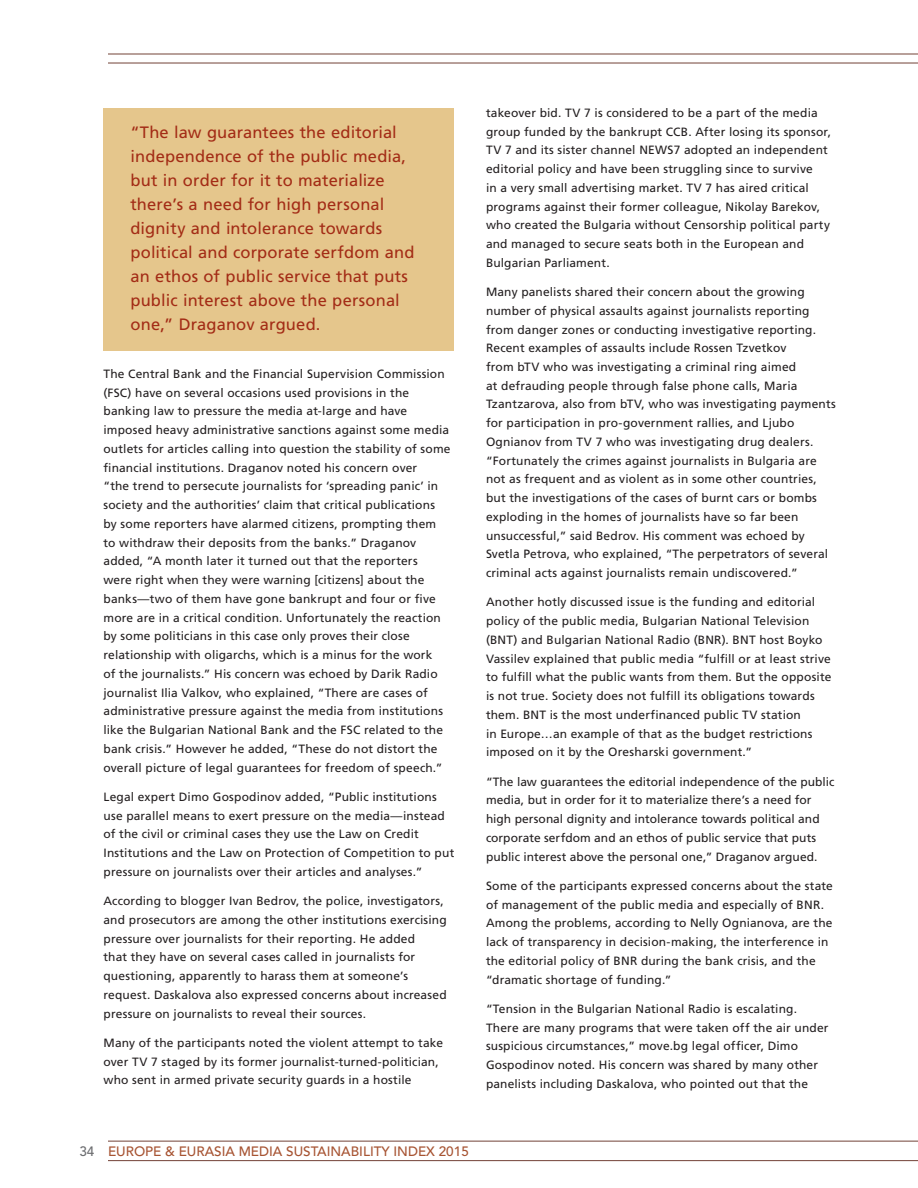
<style>
.page{position:relative;width:918px;height:1188px;background:#fff}
.page>*{position:absolute;margin:0;border:0;box-sizing:border-box;transform-origin:0 0}
.t1{font:16.5px/24px "Frutiger LT Pro";letter-spacing:.01em;color:#a32c16}
.t2{font:500 13.5px "Avenir";color:#a75433}
.t3{font:12px/18.8px "Frutiger LT Pro";letter-spacing:.01em;color:#231f20}
.s1{color:#6c6d70}
</style>
<div class="page">
<hr style="left:108px;top:54px;width:810px;height:1px;background:#724237">
<hr style="left:108px;top:63px;width:810px;height:1px;background:#724237">
<hr style="left:108px;top:1141px;width:810px;height:1px;background:#724237">
<hr style="left:108px;top:1160px;width:810px;height:1px;background:#724237">
<div style="left:104px;top:108px;width:350px;height:243px;background:#e5c68c"></div>
<p class="t1" style="left:130px;top:121px;width:285px">“The law guarantees the editorial independence of the public media, but in order for it to materialize there’s a need for high personal dignity and intolerance towards political and corporate serfdom and an ethos of public service that puts public interest above the personal one,” Draganov argued.</p>
<p class="t3" style="left:104px;top:365px;width:349px">The Central Bank and the Financial Supervision Commission (FSC) have on several occasions used provisions in the banking law to pressure the media at-large and have imposed heavy administrative sanctions against some media outlets for articles calling into question the stability of some financial institutions. Draganov noted his concern over<br>“the trend to persecute journalists for ‘spreading panic’ in society and the authorities’ claim that critical publications by some reporters have alarmed citizens, prompting them to withdraw their deposits from the banks.” Draganov added, “A month later it turned out that the reporters<br>were right when they were warning [citizens] about the banks—two of them have gone bankrupt and four or five more are in a critical condition. Unfortunately the reaction by some politicians in this case only proves their close relationship with oligarchs, which is a minus for the work<br>of the journalists.” His concern was echoed by Darik Radio journalist Ilia Valkov, who explained, “There are cases of administrative pressure against the media from institutions like the Bulgarian National Bank and the FSC related to the bank crisis.” However he added, “These do not distort the overall picture of legal guarantees for freedom of speech.”</p>
<p class="t3" style="left:104px;top:787px;width:352px">Legal expert Dimo Gospodinov added, “Public institutions use parallel means to exert pressure on the media—instead of the civil or criminal cases they use the Law on Credit Institutions and the Law on Protection of Competition to put pressure on journalists over their articles and analyses.”</p>
<p class="t3" style="left:104px;top:892px;width:345px">According to blogger Ivan Bedrov, the police, investigators, and prosecutors are among the other institutions exercising pressure over journalists for their reporting. He added<br>that they have on several cases called in journalists for questioning, apparently to harass them at someone’s request. Daskalova also expressed concerns about increased pressure on journalists to reveal their sources.</p>
<p class="t3" style="left:104px;top:1033px;width:341px">Many of the participants noted the violent attempt to take over TV 7 staged by its former journalist-turned-politician, who sent in armed private security guards in a hostile</p>
<p class="t3" style="left:486px;top:103px;width:347px">takeover bid. TV 7 is considered to be a part of the media group funded by the bankrupt CCB. After losing its sponsor, TV 7 and its sister channel NEWS7 adopted an independent editorial policy and have been struggling since to survive<br>in a very small advertising market. TV 7 has aired critical programs against their former colleague, Nikolay Barekov, who created the Bulgaria without Censorship political party and managed to secure seats both in the European and Bulgarian Parliament.</p>
<p class="t3" style="left:486px;top:283px;width:351px">Many panelists shared their concern about the growing number of physical assaults against journalists reporting from danger zones or conducting investigative reporting.<br>Recent examples of assaults include Rossen Tzvetkov<br>from bTV who was investigating a criminal ring aimed<br>at defrauding people through false phone calls, Maria Tzantzarova, also from bTV, who was investigating payments for participation in pro-government rallies, and Ljubo Ognianov from TV 7 who was investigating drug dealers. “Fortunately the crimes against journalists in Bulgaria are not as frequent and as violent as in some other countries, but the investigations of the cases of burnt cars or bombs exploding in the homes of journalists have so far been unsuccessful,” said Bedrov. His comment was echoed by Svetla Petrova, who explained, “The perpetrators of several criminal acts against journalists remain undiscovered.”</p>
<p class="t3" style="left:486px;top:593px;width:347px">Another hotly discussed issue is the funding and editorial policy of the public media, Bulgarian National Television (BNT) and Bulgarian National Radio (BNR). BNT host Boyko Vassilev explained that public media “fulfill or at least strive to fulfill what the public wants from them. But the opposite is not true. Society does not fulfill its obligations towards them. BNT is the most underfinanced public TV station<br>in Europe…an example of that as the budget restrictions imposed on it by the Oresharski government.”</p>
<p class="t3" style="left:486px;top:772px;width:350px">“The law guarantees the editorial independence of the public media, but in order for it to materialize there’s a need for high personal dignity and intolerance towards political and corporate serfdom and an ethos of public service that puts public interest above the personal one,” Draganov argued.</p>
<p class="t3" style="left:486px;top:876px;width:348px">Some of the participants expressed concerns about the state of management of the public media and especially of BNR.<br>Among the problems, according to Nelly Ognianova, are the lack of transparency in decision-making, the interference in the editorial policy of BNR during the bank crisis, and the “dramatic shortage of funding.”</p>
<p class="t3" style="left:486px;top:999px;width:344px">“Tension in the Bulgarian National Radio is escalating.<br>There are many programs that were taken off the air under suspicious circumstances,” move.bg legal officer, Dimo Gospodinov noted. His concern was shared by many other panelists including Daskalova, who pointed out that the</p>
<p class="t2" style="left:79px;top:1144px;width:391px"><span class="s1">34</span> EUROPE &amp; EURASIA MEDIA SUSTAINABILITY INDEX 2015</p>
</div>
